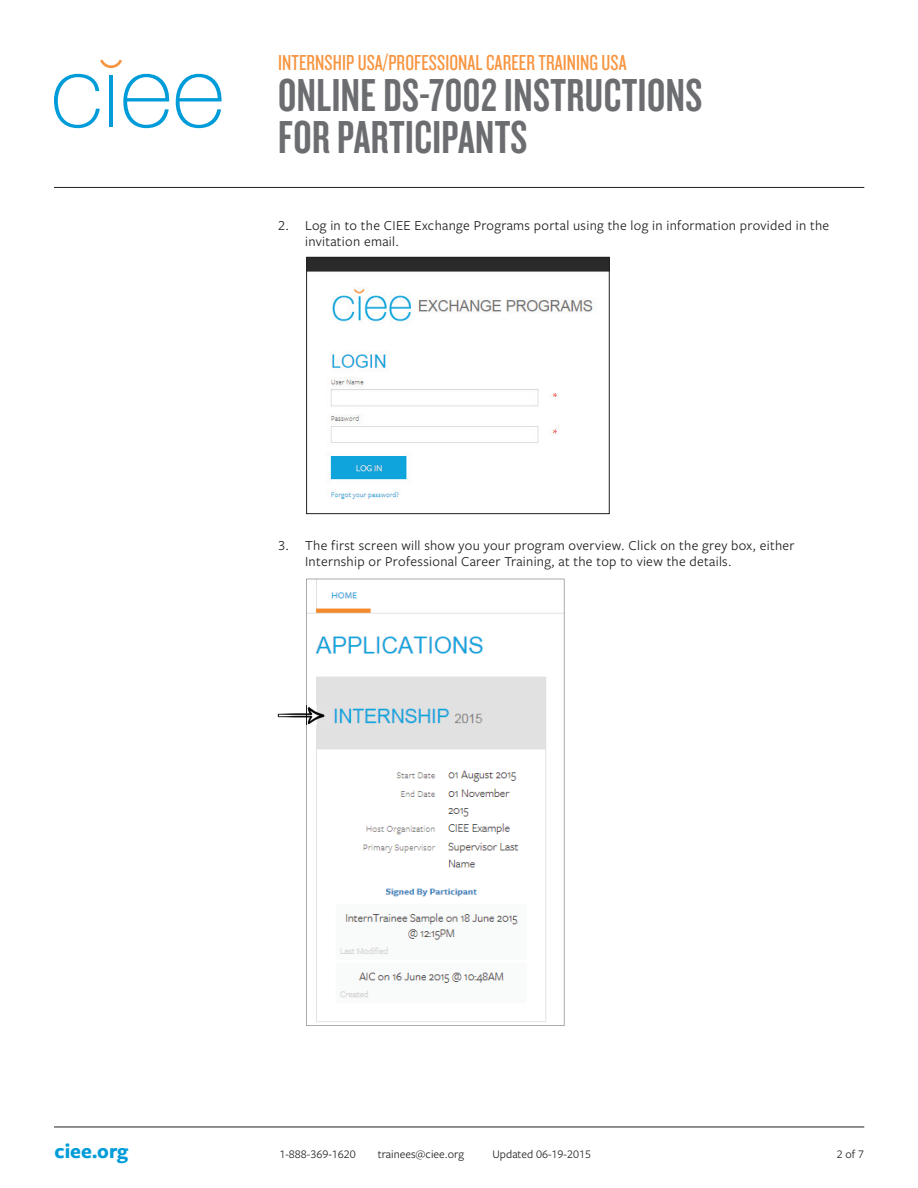
<style>
.page{position:relative;width:918px;height:1188px;background:#fff}
.page>*{position:absolute;margin:0;border:0;box-sizing:border-box;transform-origin:0 0}
.t1{font:48px/42px "Knockout 48 Featherweight";letter-spacing:.01em;color:#6c6d70}
.t2{font:22.5px "Knockout 28 Junior Feathrwt";letter-spacing:.005em;color:#f7943f}
.t3{font:700 21px "Freight Sans Pro";color:#009cd9}
.t4{font:14.25px/16.5px "Freight Sans Pro";letter-spacing:.02em;color:#231f20}
.t5{font:12px "Freight Sans Pro";color:#231f20}
</style>
<div class="page">
<hr style="left:54px;top:1127px;width:810px;height:1px;background:#231f20">
<hr style="left:54px;top:187px;width:810px;height:1px;background:#231f20">
<svg style="left:54px;top:74px;width:46px;height:54px"></svg>
<hr style="left:109px;top:75px;width:4px;height:52px;background:#009cd9">
<svg style="left:123px;top:74px;width:47px;height:54px"></svg>
<svg style="left:176px;top:74px;width:46px;height:54px"></svg>
<svg style="left:100px;top:60px;width:22px;height:8px"></svg>
<img style="left:308px;top:259px;width:299px;height:241px">
<div style="left:306px;top:257px;width:303px;height:257px;border:1px solid #231f20"></div>
<svg style="left:306px;top:579px;width:258px;height:447px"></svg>
<img style="left:277px;top:705px;width:54px;height:20px">
<svg style="left:306px;top:705px;width:2px;height:20px"></svg>
<h2 class="t2" style="left:278px;top:48px;width:350px">INTERNSHIP USA/PROFESSIONAL CAREER TRAINING USA</h2>
<h1 class="t1" style="left:278px;top:72px;width:426px">ONLINE DS-7002 INSTRUCTIONS<br>FOR PARTICIPANTS</h1>
<p class="t4" style="left:305px;top:216px;width:526px;text-indent:-27px">2. Log in to the CIEE Exchange Programs portal using the log in information provided in the invitation email.</p>
<p class="t4" style="left:305px;top:536px;width:491px;text-indent:-27px">3. The first screen will show you your program overview. Click on the grey box, either<br>Internship or Professional Career Training, at the top to view the details.</p>
<h3 class="t3" style="left:55px;top:1137px;width:75px">ciee.org</h3>
<p class="t5" style="left:279px;top:1146px;width:78px">1-888-369-1620</p>
<p class="t5" style="left:378px;top:1146px;width:88px">trainees@ciee.org</p>
<p class="t5" style="left:493px;top:1146px;width:100px">Updated 06-19-2015</p>
<p class="t5" style="left:837px;top:1146px;width:29px">2 of 7</p>
</div>
